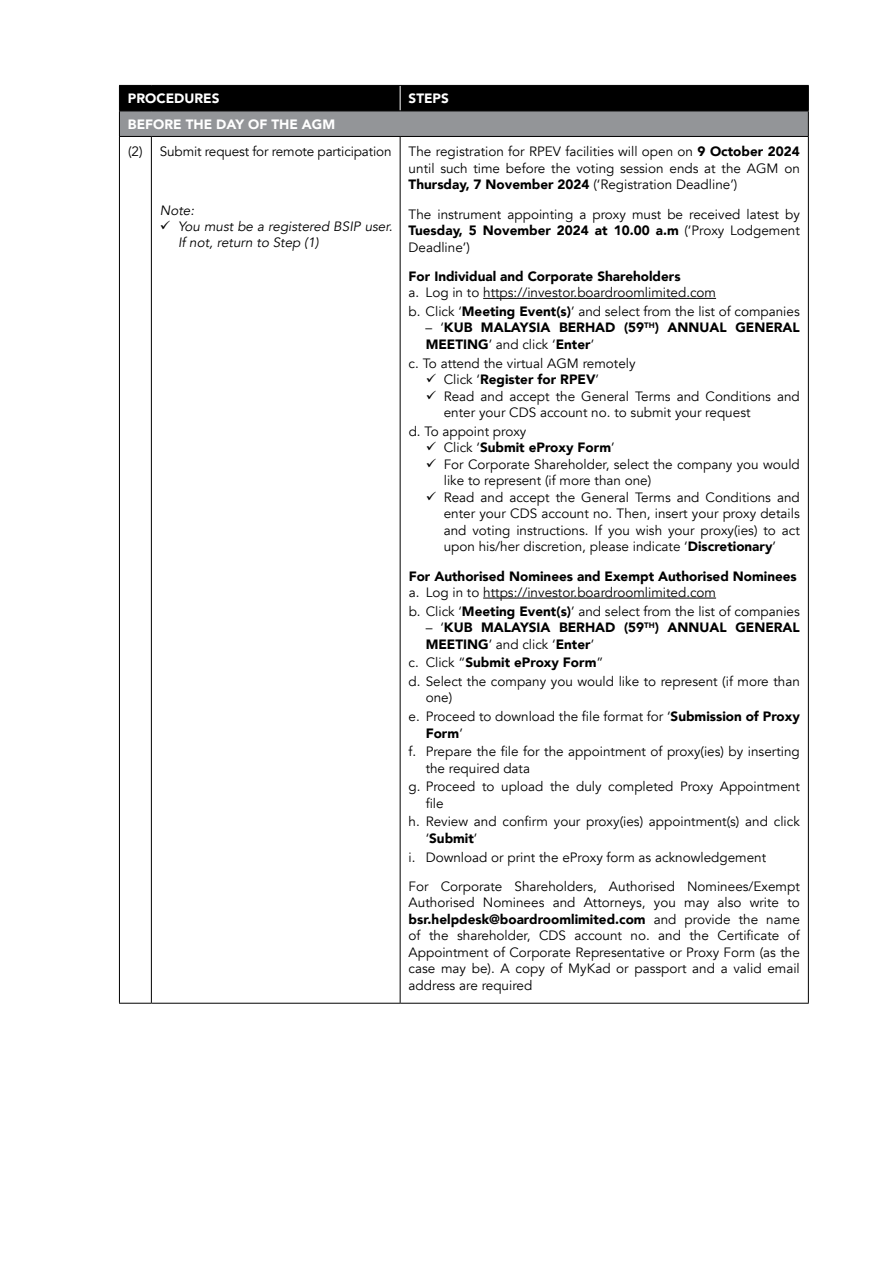
<style>
.page{position:relative;width:893px;height:1263px;background:#fff}
.page>*{position:absolute;margin:0;border:0;box-sizing:border-box;transform-origin:0 0}
.t1{font:13.5px/16.5px "Avenir";color:#000}
.t2{font:900 13.5px/16.5px "Avenir";color:#000}
.t3{font:italic 13.5px/16.2px "Avenir";color:#000}
.t4{font:900 13.5px "Avenir";color:#fff}
.s1{font-weight:900}
.s2{font-weight:400}
</style>
<div class="page">
<svg style="left:119px;top:85px;width:690px;height:51px;background:#464749"></svg>
<hr style="left:119px;top:137px;width:1px;height:866px;background:#000">
<hr style="left:119px;top:136px;width:32px;height:1px;background:#000">
<hr style="left:119px;top:1003px;width:32px;height:1px;background:#000">
<hr style="left:151px;top:137px;width:1px;height:866px;background:#000">
<hr style="left:151px;top:136px;width:249px;height:1px;background:#000">
<hr style="left:151px;top:1003px;width:249px;height:1px;background:#000">
<hr style="left:400px;top:137px;width:1px;height:866px;background:#000">
<hr style="left:400px;top:136px;width:409px;height:1px;background:#000">
<hr style="left:808px;top:137px;width:1px;height:866px;background:#000">
<hr style="left:400px;top:1003px;width:409px;height:1px;background:#000">
<hr style="left:483px;top:298px;width:233px;height:1px;background:#000">
<hr style="left:483px;top:598px;width:233px;height:1px;background:#000">
<p class="t4" style="left:128px;top:87px;width:93px">PROCEDURES</p>
<p class="t4" style="left:409px;top:87px;width:42px">STEPS</p>
<p class="t4" style="left:128px;top:112px;width:209px">BEFORE THE DAY OF THE AGM</p>
<p class="t1" style="left:128px;top:144px;width:265px">(2) Submit request for remote participation</p>
<p class="t1" style="left:409px;top:144px;width:393px;text-align:justify">The registration for RPEV facilities will open on <span class="s1">9 October 2024 </span>until such time before the voting session ends at the AGM on <span class="s1">Thursday, 7 November 2024</span> (‘Registration Deadline’)</p>
<p class="t1" style="left:409px;top:206px;width:393px;text-align:justify">The instrument appointing a proxy must be received latest by <span class="s1">Tuesday, 5 November 2024 at 10.00 a.m</span> (‘Proxy Lodgement Deadline’)</p>
<p class="t2" style="left:409px;top:268px;width:273px">For Individual and Corporate Shareholders</p>
<p class="t1" style="left:409px;top:284px;width:393px;line-height:18.6px">a. Log in to https://investor.boardroomlimited.com<br>b. Click ‘<span class="s1">Meeting Event(s)</span>’ and select from the list of companies</p>
<p class="t2" style="left:426px;top:319px;width:376px"><span class="s2">– ‘</span>KUB MALAYSIA BERHAD (59<sup>TH</sup>) ANNUAL GENERAL<br>MEETING<span class="s2">’ and click ‘</span>Enter<span class="s2">’</span></p>
<p class="t1" style="left:409px;top:355px;width:228px">c. To attend the virtual AGM remotely</p>
<p class="t2" style="left:426px;top:371px;width:175px">✓ <span class="s2">Click ‘</span>Register for RPEV<span class="s2">’</span></p>
<p class="t1" style="left:444px;top:388px;width:358px;text-indent:-18px">✓ Read and accept the General Terms and Conditions and enter your CDS account no. to submit your request</p>
<p class="t1" style="left:409px;top:423px;width:119px">d. To appoint proxy</p>
<p class="t2" style="left:426px;top:439px;width:191px">✓ <span class="s2">Click ‘</span>Submit eProxy Form<span class="s2">’</span></p>
<p class="t1" style="left:444px;top:456px;width:358px;text-indent:-18px">✓ For Corporate Shareholder, select the company you would like to represent (if more than one)</p>
<p class="t1" style="left:444px;top:489px;width:358px;text-align:justify;text-indent:-18px">✓ Read and accept the General Terms and Conditions and enter your CDS account no. Then, insert your proxy details and voting instructions. If you wish your proxy(ies) to act upon his/her discretion, please indicate ‘<span class="s1">Discretionary</span>’</p>
<p class="t2" style="left:409px;top:567px;width:390px">For Authorised Nominees and Exempt Authorised Nominees</p>
<p class="t1" style="left:409px;top:583px;width:393px;line-height:18.6px">a. Log in to https://investor.boardroomlimited.com<br>b. Click ‘<span class="s1">Meeting Event(s)</span>’ and select from the list of companies</p>
<p class="t2" style="left:426px;top:619px;width:376px"><span class="s2">– ‘</span>KUB MALAYSIA BERHAD (59<sup>TH</sup>) ANNUAL GENERAL<br>MEETING<span class="s2">’ and click ‘</span>Enter<span class="s2">’</span></p>
<p class="t1" style="left:409px;top:654px;width:393px;line-height:18.6px">c. Click “<span class="s1">Submit eProxy Form</span>”<br>d. Select the company you would like to represent (if more than</p>
<p class="t1" style="left:409px;top:689px;width:393px;line-height:18.6px;text-indent:17px">one)<br>e. Proceed to download the file format for ‘<span class="s1">Submission of Proxy</span></p>
<p class="t1" style="left:409px;top:724px;width:393px;line-height:18.6px;text-indent:17px"><span class="s1">Form</span>’<br>f. Prepare the file for the appointment of proxy(ies) by inserting</p>
<p class="t1" style="left:409px;top:759px;width:393px;line-height:18.6px;text-indent:17px">the required data<br>g. Proceed to upload the duly completed Proxy Appointment</p>
<p class="t1" style="left:409px;top:794px;width:393px;line-height:18.6px;text-indent:17px">file<br>h. Review and confirm your proxy(ies) appointment(s) and click</p>
<p class="t1" style="left:409px;top:829px;width:359px;line-height:18.6px;text-indent:17px">‘<span class="s1">Submit</span>’<br>i. Download or print the eProxy form as acknowledgement</p>
<p class="t1" style="left:409px;top:878px;width:393px;text-align:justify">For Corporate Shareholders, Authorised Nominees/Exempt Authorised Nominees and Attorneys, you may also write to <span class="s1">bsr.helpdesk@boardroomlimited.com</span> and provide the name of the shareholder, CDS account no. and the Certificate of Appointment of Corporate Representative or Proxy Form (as the case may be). A copy of MyKad or passport and a valid email address are required</p>
<p class="t3" style="left:160px;top:203px;width:36px">Note:</p>
<p class="t3" style="left:178px;top:219px;width:216px;text-indent:-18px">✓ You must be a registered BSIP user.<br>If not, return to Step (1)</p>
</div>
